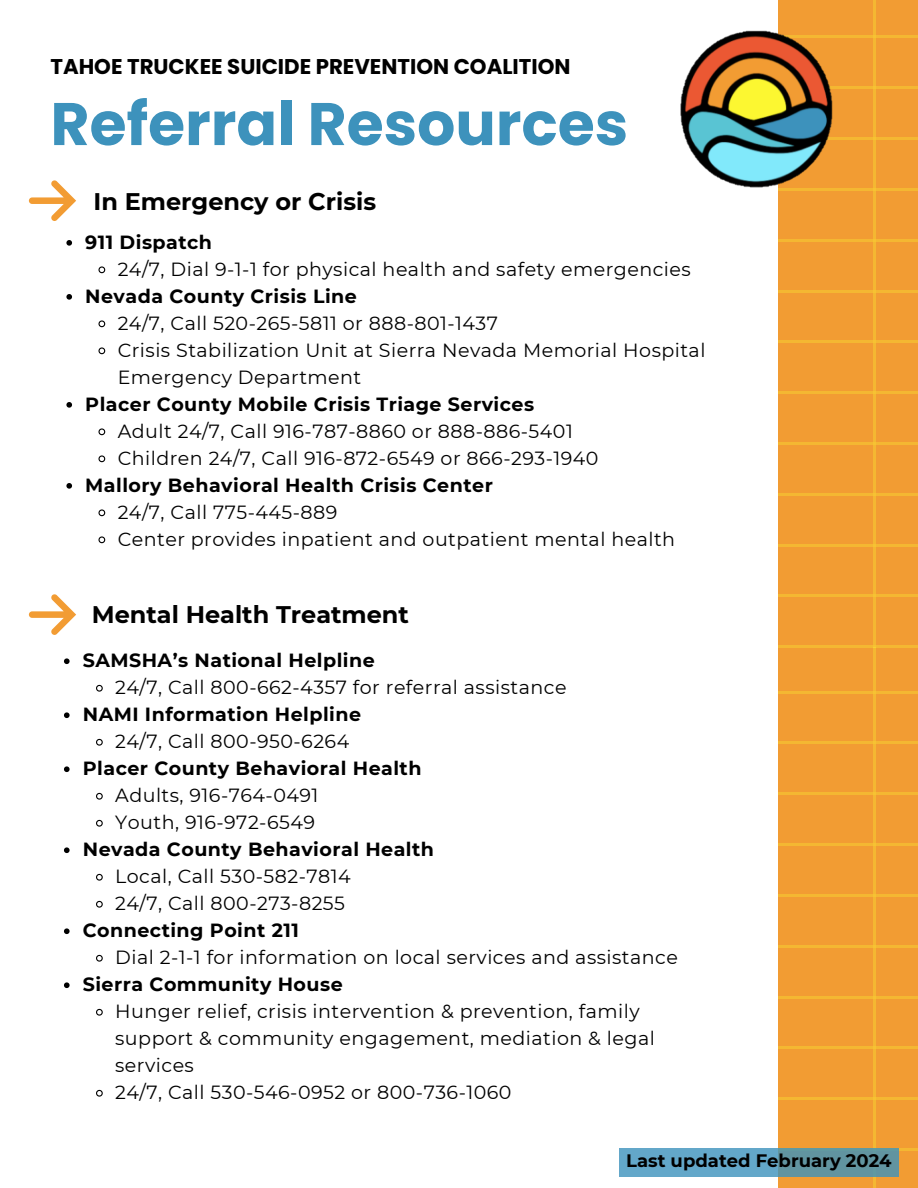
<style>
.page{position:relative;width:918px;height:1188px;background:#fff}
.page>*{position:absolute;margin:0;border:0;box-sizing:border-box;transform-origin:0 0}
.t1{font:700 60px "Poppins";color:#3d92bc}
.t2{font:700 24px "Montserrat";color:#000}
.t3{font:700 21.3px "Poppins";color:#000}
.t4{font:19.05px/27px "Montserrat";letter-spacing:.025em;color:#000}
.t5{font:700 19.05px "Montserrat";letter-spacing:.025em;color:#000}
.t6{font:700 18px "Montserrat";color:#000}
</style>
<div class="page">
<div style="left:778px;top:0;width:140px;height:1188px;background:#f29c33"></div>
<hr style="left:873px;top:0;width:3px;height:647px;background:#fcf731">
<hr style="left:778px;top:645px;width:140px;height:2px;background:#fcf731">
<hr style="left:778px;top:595px;width:140px;height:2px;background:#fcf731">
<hr style="left:778px;top:544px;width:140px;height:3px;background:#fcf731">
<hr style="left:778px;top:493px;width:140px;height:3px;background:#fcf731">
<hr style="left:778px;top:442px;width:140px;height:3px;background:#fcf731">
<hr style="left:778px;top:391px;width:140px;height:3px;background:#fcf731">
<hr style="left:778px;top:341px;width:140px;height:2px;background:#fcf731">
<hr style="left:778px;top:290px;width:140px;height:2px;background:#fcf731">
<hr style="left:778px;top:239px;width:140px;height:3px;background:#fcf731">
<hr style="left:778px;top:188px;width:140px;height:3px;background:#fcf731">
<hr style="left:778px;top:137px;width:140px;height:3px;background:#fcf731">
<hr style="left:778px;top:86px;width:140px;height:3px;background:#fcf731">
<hr style="left:778px;top:36px;width:140px;height:2px;background:#fcf731">
<hr style="left:873px;top:648px;width:3px;height:540px;background:#fcf731">
<hr style="left:778px;top:1148px;width:140px;height:3px;background:#fcf731">
<hr style="left:778px;top:1097px;width:140px;height:3px;background:#fcf731">
<hr style="left:778px;top:1047px;width:140px;height:2px;background:#fcf731">
<hr style="left:778px;top:996px;width:140px;height:2px;background:#fcf731">
<hr style="left:778px;top:945px;width:140px;height:3px;background:#fcf731">
<hr style="left:778px;top:894px;width:140px;height:3px;background:#fcf731">
<hr style="left:778px;top:843px;width:140px;height:3px;background:#fcf731">
<hr style="left:778px;top:793px;width:140px;height:2px;background:#fcf731">
<hr style="left:778px;top:742px;width:140px;height:2px;background:#fcf731">
<hr style="left:778px;top:691px;width:140px;height:2px;background:#fcf731">
<svg style="left:29px;top:180px;width:47px;height:41px"></svg>
<svg style="left:66px;top:240px;width:6px;height:6px"></svg>
<svg style="left:98px;top:266px;width:8px;height:8px"></svg>
<svg style="left:66px;top:294px;width:6px;height:6px"></svg>
<svg style="left:98px;top:320px;width:8px;height:8px"></svg>
<svg style="left:98px;top:347px;width:8px;height:8px"></svg>
<svg style="left:66px;top:402px;width:6px;height:6px"></svg>
<svg style="left:98px;top:428px;width:8px;height:8px"></svg>
<svg style="left:98px;top:455px;width:8px;height:8px"></svg>
<svg style="left:66px;top:483px;width:6px;height:6px"></svg>
<svg style="left:98px;top:509px;width:8px;height:8px"></svg>
<svg style="left:98px;top:536px;width:8px;height:8px"></svg>
<div style="left:619px;top:1148px;width:280px;height:29px;background:#3d92bc;opacity:.8"></div>
<svg style="left:29px;top:594px;width:47px;height:41px"></svg>
<svg style="left:64px;top:658px;width:6px;height:6px"></svg>
<svg style="left:96px;top:684px;width:7px;height:8px"></svg>
<svg style="left:64px;top:712px;width:6px;height:6px"></svg>
<svg style="left:96px;top:738px;width:7px;height:8px"></svg>
<svg style="left:64px;top:766px;width:6px;height:6px"></svg>
<svg style="left:96px;top:792px;width:7px;height:8px"></svg>
<svg style="left:96px;top:819px;width:7px;height:8px"></svg>
<svg style="left:64px;top:847px;width:6px;height:6px"></svg>
<svg style="left:96px;top:873px;width:7px;height:8px"></svg>
<svg style="left:96px;top:900px;width:7px;height:8px"></svg>
<svg style="left:64px;top:928px;width:6px;height:6px"></svg>
<svg style="left:96px;top:954px;width:7px;height:8px"></svg>
<svg style="left:64px;top:982px;width:6px;height:6px"></svg>
<svg style="left:96px;top:1008px;width:7px;height:8px"></svg>
<svg style="left:96px;top:1089px;width:7px;height:8px"></svg>
<img style="left:680px;top:0;width:229px;height:250px">
<p class="t3" style="left:50px;top:52px;width:522px">TAHOE TRUCKEE SUICIDE PREVENTION COALITION</p>
<p class="t1" style="left:50px;top:82px;width:579px">Referral Resources</p>
<p class="t2" style="left:94px;top:186px;width:284px">In Emergency or Crisis</p>
<p class="t5" style="left:85px;top:231px;width:128px">911 Dispatch</p>
<p class="t4" style="left:118px;top:256px;width:575px">24/7, Dial 9-1-1 for physical health and safety emergencies</p>
<p class="t5" style="left:85px;top:285px;width:273px">Nevada County Crisis Line</p>
<h3 class="t4" style="left:118px;top:310px;width:382px">24/7, Call 520-265-5811 or 888-801-1437</h3>
<p class="t4" style="left:118px;top:337px;width:589px">Crisis Stabilization Unit at Sierra Nevada Memorial Hospital<br>Emergency Department</p>
<p class="t5" style="left:85px;top:393px;width:450px">Placer County Mobile Crisis Triage Services</p>
<h2 class="t4" style="left:118px;top:418px;width:457px">Adult 24/7, Call 916-787-8860 or 888-886-5401</h2>
<p class="t4" style="left:118px;top:445px;width:482px">Children 24/7, Call 916-872-6549 or 866-293-1940</p>
<p class="t5" style="left:85px;top:474px;width:409px">Mallory Behavioral Health Crisis Center</p>
<p class="t4" style="left:118px;top:499px;width:221px">24/7, Call 775-445-889</p>
<p class="t4" style="left:118px;top:526px;width:559px">Center provides inpatient and outpatient mental health</p>
<p class="t2" style="left:92px;top:600px;width:319px">Mental Health Treatment</p>
<p class="t5" style="left:83px;top:649px;width:293px">SAMSHA’s National Helpline</p>
<p class="t4" style="left:115px;top:674px;width:453px">24/7, Call 800-662-4357 for referral assistance</p>
<p class="t5" style="left:83px;top:703px;width:280px">NAMI Information Helpline</p>
<p class="t4" style="left:115px;top:728px;width:236px">24/7, Call 800-950-6264</p>
<p class="t5" style="left:83px;top:757px;width:340px">Placer County Behavioral Health</p>
<h2 class="t4" style="left:115px;top:782px;width:205px">Adults, 916-764-0491</h2>
<p class="t4" style="left:115px;top:809px;width:201px">Youth, 916-972-6549</p>
<p class="t5" style="left:83px;top:838px;width:353px">Nevada County Behavioral Health</p>
<p class="t4" style="left:115px;top:863px;width:237px">Local, Call 530-582-7814</p>
<p class="t4" style="left:115px;top:890px;width:231px">24/7, Call 800-273-8255</p>
<p class="t5" style="left:83px;top:919px;width:218px">Connecting Point 211</p>
<p class="t4" style="left:115px;top:944px;width:564px">Dial 2-1-1 for information on local services and assistance</p>
<p class="t5" style="left:83px;top:973px;width:261px">Sierra Community House</p>
<p class="t4" style="left:115px;top:998px;width:541px">Hunger relief, crisis intervention &amp; prevention, family support &amp; community engagement, mediation &amp; legal services</p>
<p class="t4" style="left:115px;top:1079px;width:398px">24/7, Call 530-546-0952 or 800-736-1060</p>
<p class="t6" style="left:626px;top:1150px;width:267px">Last updated February 2024</p>
</div>
